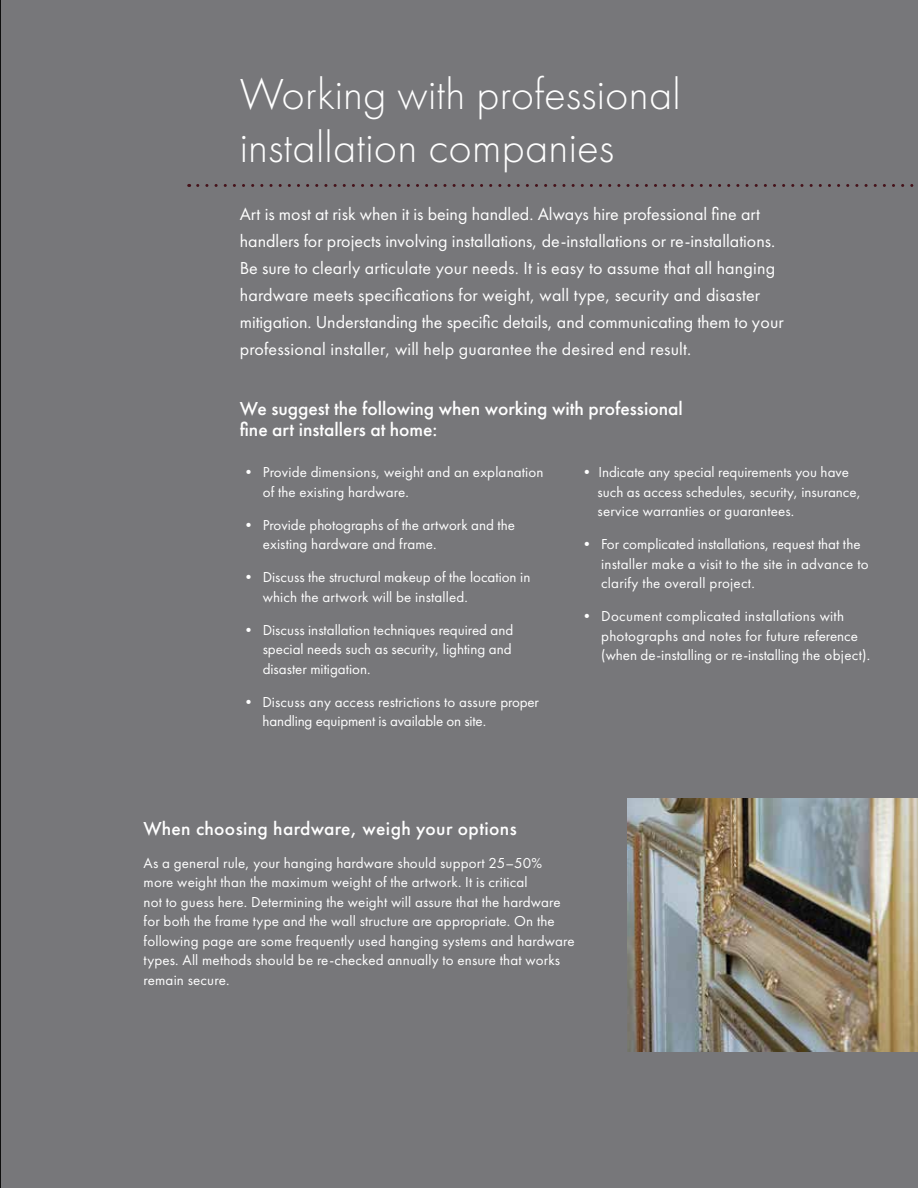
<style>
.page{position:relative;width:918px;height:1188px;background:#77777a}
.page>*{position:absolute;margin:0;border:0;box-sizing:border-box;transform-origin:0 0}
.t1{font:300 45px/53.2px "Futura PT";letter-spacing:.005em;color:#fff}
.t2{font:500 19.5px/21px "Futura PT";color:#fff}
.t3{font:500 19.5px "Futura PT";letter-spacing:.02em;color:#fff}
.t4{font:18px/27px "Futura PT";color:#fff}
.t5{font:15px/19.5px "Futura PT";letter-spacing:.01em;color:#fff}
.t6{font:15px/19.5px "Futura PT";letter-spacing:-.01em;color:#fff}
</style>
<div class="page">
<img style="left:0;top:728px;width:1px;height:460px">
<svg style="left:198px;top:184px;width:720px;height:3px;background:#6a5d62"></svg>
<img style="left:628px;top:798px;width:290px;height:253px">
<h1 class="t1" style="left:240px;top:68px;width:443px">Working with professional installation companies</h1>
<p class="t4" style="left:240px;top:200px;width:546px">Art is most at risk when it is being handled. Always hire professional fine art handlers for projects involving installations, de-installations or re-installations.<br>Be sure to clearly articulate your needs. It is easy to assume that all hanging hardware meets specifications for weight, wall type, security and disaster mitigation. Understanding the specific details, and communicating them to your professional installer, will help guarantee the desired end result.</p>
<h2 class="t2" style="left:240px;top:398px;width:445px">We suggest the following when working with professional fine art installers at home:</h2>
<p class="t5" style="left:263px;top:463px;width:282px;text-indent:-21px">• Provide dimensions, weight and an explanation of the existing hardware.</p>
<p class="t5" style="left:263px;top:515px;width:254px;text-indent:-21px">• Provide photographs of the artwork and the existing hardware and frame.</p>
<p class="t5" style="left:263px;top:568px;width:269px;text-indent:-21px">• Discuss the structural makeup of the location in which the artwork will be installed.</p>
<p class="t5" style="left:263px;top:620px;width:252px;text-align:justify;text-indent:-21px">• Discuss installation techniques required and special needs such as security, lighting and disaster mitigation.</p>
<p class="t6" style="left:263px;top:692px;width:278px;text-indent:-21px">• Discuss any access restrictions to assure proper handling equipment is available on site.</p>
<p class="t5" style="left:598px;top:463px;width:265px;text-indent:-18px">• Indicate any special requirements you have such as access schedules, security, insurance, service warranties or guarantees.</p>
<p class="t5" style="left:601px;top:535px;width:269px;text-indent:-21px">• For complicated installations, request that the installer make a visit to the site in advance to clarify the overall project.</p>
<p class="t5" style="left:601px;top:607px;width:271px;text-indent:-22px">• Document complicated installations with photographs and notes for future reference (when de-installing or re-installing the object).</p>
<h2 class="t3" style="left:144px;top:816px;width:375px">When choosing hardware, weigh your options</h2>
<p class="t5" style="left:144px;top:853px;width:433px">As a general rule, your hanging hardware should support 25–50% more weight than the maximum weight of the artwork. It is critical<br>not to guess here. Determining the weight will assure that the hardware for both the frame type and the wall structure are appropriate. On the following page are some frequently used hanging systems and hardware types. All methods should be re-checked annually to ensure that works remain secure.</p>
</div>
